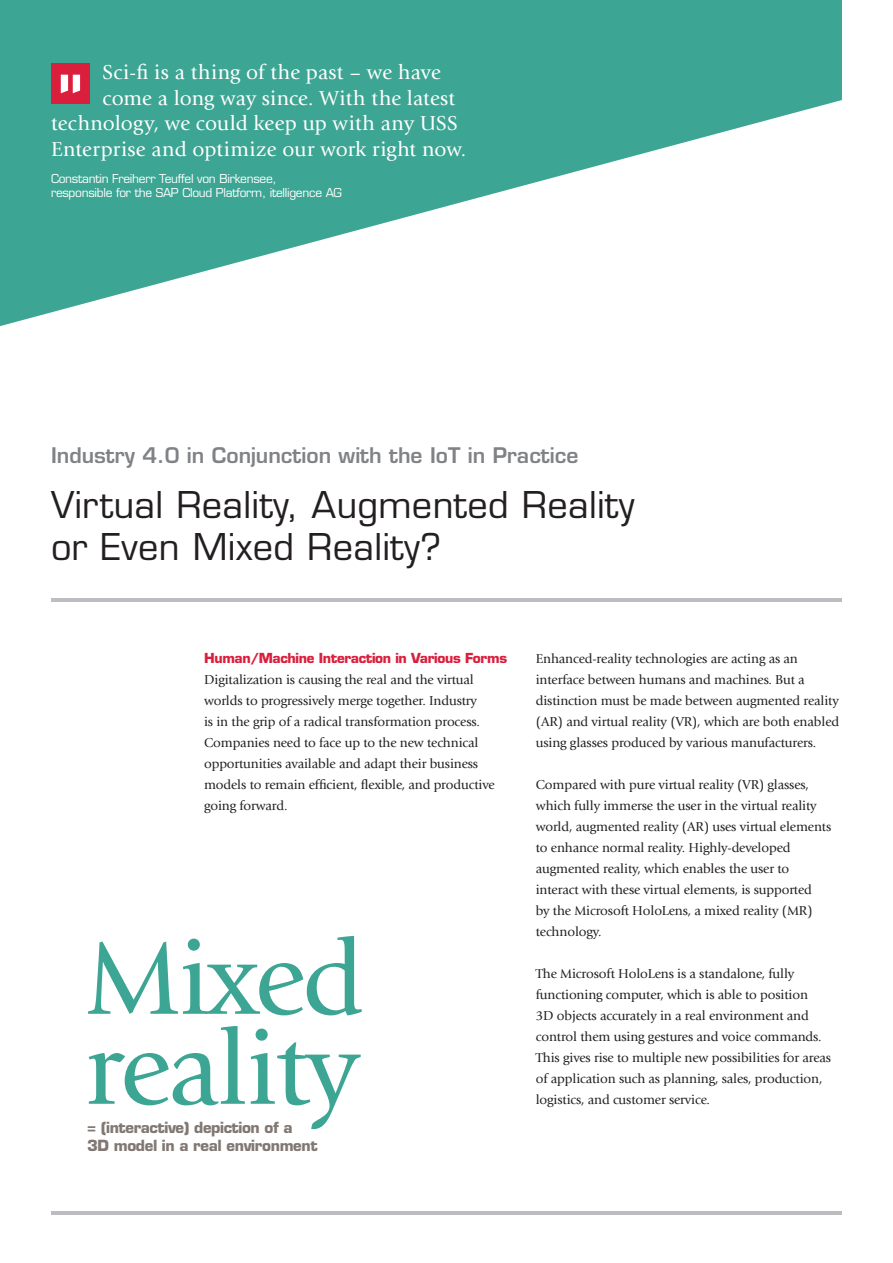
<style>
.page{position:relative;width:893px;height:1263px;background:#fff}
.page>*{position:absolute;margin:0;border:0;box-sizing:border-box;transform-origin:0 0}
.t1{font:108px/90px "Giovanni LTCE";letter-spacing:-.025em;color:#3da593}
.t2{font:500 36px/42px "Eurostile LTCE";letter-spacing:.01em;color:#231f20}
.t3{font:21px "Giovanni LTCE";letter-spacing:.01em;color:#fff}
.t4{font:600 21px "Eurostile LTCE";color:#808285}
.t5{font:700 15px/18px "Eurostile LTCE";letter-spacing:-.025em;color:#817873}
.t6{font:13.5px/21px "Giovanni LTCE";letter-spacing:-.01em;color:#231f20}
.t7{font:700 13.5px "Eurostile LTCE";letter-spacing:-.025em;color:#da1f3d}
.t8{font:500 12px/14.4px "Eurostile LTCE";letter-spacing:-.025em;color:#fff}
</style>
<div class="page">
<hr style="left:51px;top:599px;width:791px;height:3px;background:#bcbdc0">
<hr style="left:51px;top:1212px;width:791px;height:3px;background:#bcbdc0">
<svg style="left:0;top:0;width:842px;height:326px;fill:#3da593"></svg>
<div style="left:51px;top:64px;width:39px;height:40px;background:#da1f3d"></div>
<svg style="left:61px;top:75px;width:19px;height:18px"></svg>
<h3 class="t3" style="left:103px;top:61px;width:340px">Sci-fi is a thing of the past – we have</h3>
<h3 class="t3" style="left:103px;top:86px;width:354px">come a long way since. With the latest</h3>
<h3 class="t3" style="left:51px;top:112px;width:408px">technology, we could keep up with any USS</h3>
<h3 class="t3" style="left:51px;top:137px;width:417px">Enterprise and optimize our work right now.</h3>
<p class="t8" style="left:51px;top:171px;width:292px">Constantin Freiherr Teuffel von Birkensee,<br>responsible for the SAP Cloud Platform, itelligence AG</p>
<h3 class="t4" style="left:51px;top:442px;width:529px">Industry 4.0 in Conjunction with the IoT in Practice</h3>
<h2 class="t2" style="left:51px;top:484px;width:585px">Virtual Reality, Augmented Reality or Even Mixed Reality?</h2>
<p class="t7" style="left:204px;top:650px;width:305px">Human/Machine Interaction in Various Forms</p>
<p class="t6" style="left:204px;top:669px;width:292px">Digitalization is causing the real and the virtual worlds to progressively merge together. Industry<br>is in the grip of a radical transformation process.<br>Companies need to face up to the new technical opportunities available and adapt their business models to remain efficient, flexible, and productive going forward.</p>
<h1 class="t1" style="left:85px;top:934px;width:281px">Mixed reality</h1>
<p class="t5" style="left:87px;top:1119px;width:232px">= (interactive) depiction of a<br>3D model in a real environment</p>
<p class="t6" style="left:536px;top:648px;width:305px">Enhanced-reality technologies are acting as an interface between humans and machines. But a distinction must be made between augmented reality (AR) and virtual reality (VR), which are both enabled using glasses produced by various manufacturers.</p>
<p class="t6" style="left:536px;top:774px;width:297px">Compared with pure virtual reality (VR) glasses, which fully immerse the user in the virtual reality world, augmented reality (AR) uses virtual elements to enhance normal reality. Highly-developed augmented reality, which enables the user to interact with these virtual elements, is supported<br>by the Microsoft HoloLens, a mixed reality (MR) technology.</p>
<p class="t6" style="left:536px;top:963px;width:297px">The Microsoft HoloLens is a standalone, fully functioning computer, which is able to position<br>3D objects accurately in a real environment and control them using gestures and voice commands.<br>This gives rise to multiple new possibilities for areas of application such as planning, sales, production, logistics, and customer service.</p>
</div>
